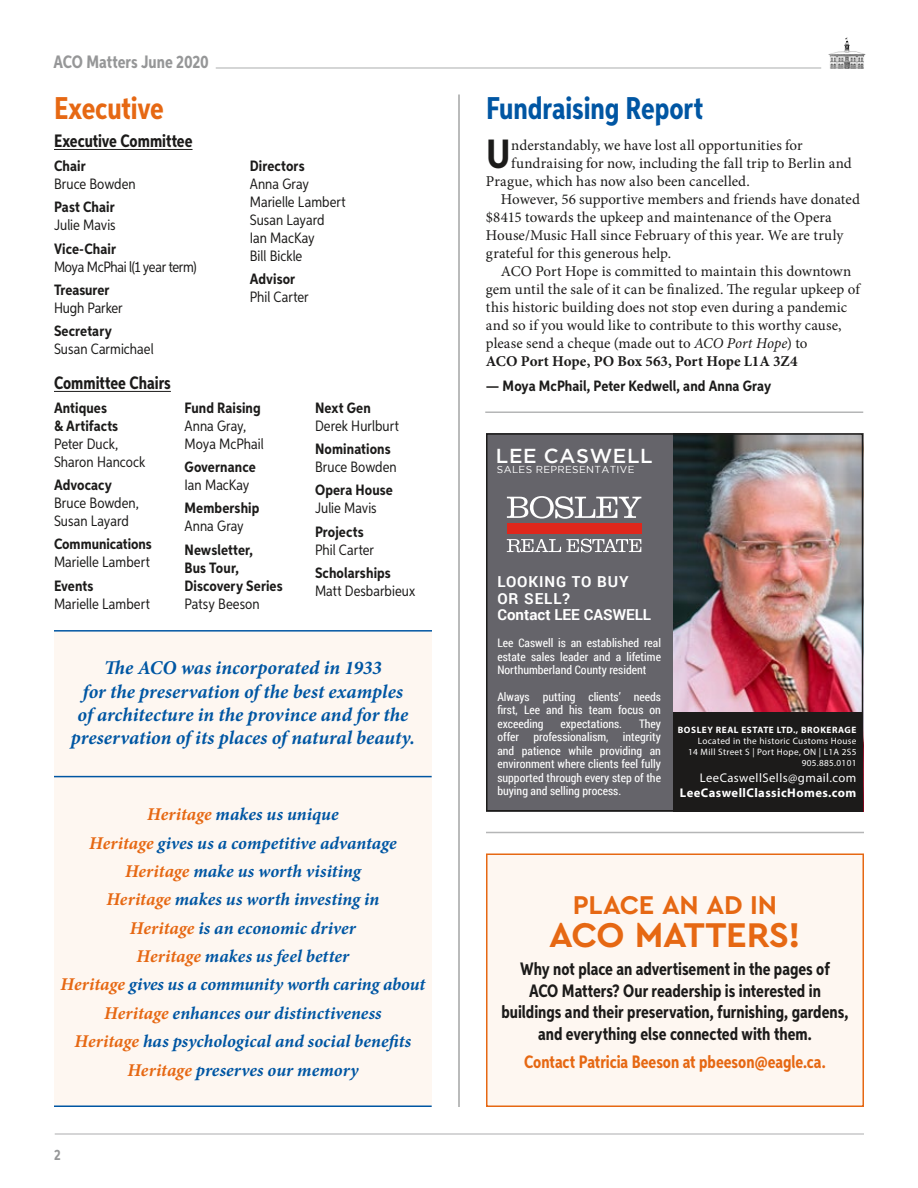
<style>
.page{position:relative;width:918px;height:1188px;background:#fff}
.page>*{position:absolute;margin:0;border:0;box-sizing:border-box;transform-origin:0 0}
.t1{font:700 40.95px "Aspira X Nar";color:#1c1b1a}
.t2{font:700 36px "Cera Pro";letter-spacing:-.015em;color:#e66813}
.t3{font:700 31.5px "Aspira XX Nar";color:#0056a3}
.t4{font:700 31.5px "Aspira XX Nar";letter-spacing:-.005em;color:#e66813}
.t5{font:700 27px "Cera Pro";letter-spacing:-.01em;color:#e66813}
.t6{font:500 20.1px "Gotham";letter-spacing:.035em;color:#fff}
.t7{font:italic 700 19.5px/23.4px "Minion Pro";color:#0056a3;text-align:center}
.t8{font:italic 700 18px/28.3px "Minion Pro";color:#0056a3;text-align:center}
.t9{font:700 18px/21.6px "Aspira XX Nar";color:#1c1b1a;text-align:center}
.t10{font:700 18px "Aspira XX Nar";color:#e66813}
.t11{font:700 18px "Aspira XX Nar";letter-spacing:-.005em;color:#969798}
.t12{font:700 15.15px/16.8px "Roboto";color:#fff}
.t13{font:15px "Minion Pro";letter-spacing:.005em;color:#1c1b1a}
.t14{font:15px/18px "Aspira X Nar";letter-spacing:.005em;color:#1c1b1a}
.t15{font:700 15px/18px "Aspira X Nar";letter-spacing:.005em;color:#1c1b1a}
.t16{font:700 15px "Minion Pro";letter-spacing:-.005em;color:#1c1b1a}
.t17{font:15px "Aspira X Nar";letter-spacing:-.02em;color:#1c1b1a}
.t18{font:700 15px "Aspira XX Nar";color:#969798}
.t19{font:700 12.6px "Myriad Pro";letter-spacing:.035em;color:#fff}
.t20{font:12.6px "Myriad Pro";letter-spacing:.035em;color:#fff}
.t21{font:11.7px/13.5px "Roboto Condensed";color:#fff;text-align:justify}
.t22{font:10.05px "Gotham";letter-spacing:.035em;color:#fff}
.t23{font:9.3px/11.1px "Myriad Pro";letter-spacing:.035em;color:#fff;text-align:right}
.t24{font:700 9.3px "Myriad Pro";letter-spacing:.06em;color:#fff}
.s1{color:#e66813}
.s2{font-style:italic}
</style>
<div class="page">
<hr style="left:55px;top:1133px;width:809px;height:2px;background:#b5b6b7">
<hr style="left:216px;top:67px;width:605px;height:2px;background:#b5b6b7">
<div style="left:54px;top:632px;width:377px;height:475px;background:#fef7f1"></div>
<hr style="left:54px;top:149px;width:139px;height:1px;background:#1c1b1a">
<hr style="left:54px;top:391px;width:117px;height:1px;background:#1c1b1a">
<hr style="left:459px;top:94px;width:1px;height:1013px;background:#767878">
<div style="left:487px;top:854px;width:376px;height:252px;background:#fef7f1"></div>
<div style="left:486px;top:854px;width:378px;height:253px;border:2px solid #e66813"></div>
<hr style="left:54px;top:776px;width:378px;height:1px;background:#0056a3">
<hr style="left:54px;top:1106px;width:378px;height:1px;background:#0056a3">
<hr style="left:54px;top:630px;width:378px;height:2px;background:#0056a3">
<hr style="left:485px;top:411px;width:378px;height:2px;background:#b5b6b7">
<hr style="left:486px;top:832px;width:378px;height:1px;background:#b5b6b7">
<img style="left:673px;top:436px;width:187px;height:276px">
<div style="left:581px;top:712px;width:282px;height:100px;background:#1c1b1a"></div>
<div style="left:486px;top:433px;width:187px;height:379px;background:#65646a"></div>
<div style="left:507px;top:523px;width:134px;height:10px;background:#df271c"></div>
<svg style="left:507px;top:496px;width:134px;height:23px"></svg>
<svg style="left:507px;top:539px;width:134px;height:13px"></svg>
<div style="left:486px;top:433px;width:377px;height:379px;border:2px solid #1c1b1a"></div>
<p class="t11" style="left:54px;top:51px;width:157px">ACO Matters June 2020</p>
<h3 class="t4" style="left:54px;top:89px;width:111px">Executive</h3>
<p class="t9" style="left:54px;top:131px;width:140px">Executive Committee</p>
<p class="t15" style="left:54px;top:157px;width:33px">Chair</p>
<p class="t14" style="left:54px;top:174px;width:83px">Bruce Bowden</p>
<p class="t15" style="left:54px;top:198px;width:62px">Past Chair</p>
<p class="t14" style="left:54px;top:216px;width:63px">Julie Mavis</p>
<p class="t15" style="left:54px;top:240px;width:64px">Vice-Chair</p>
<p class="t17" style="left:54px;top:257px;width:144px">Moya McPhai l(1 year term)</p>
<p class="t15" style="left:54px;top:281px;width:57px">Treasurer</p>
<p class="t14" style="left:54px;top:299px;width:70px">Hugh Parker</p>
<p class="t15" style="left:54px;top:322px;width:59px">Secretary</p>
<p class="t14" style="left:54px;top:340px;width:101px">Susan Carmichael</p>
<p class="t15" style="left:250px;top:157px;width:56px">Directors</p>
<p class="t14" style="left:250px;top:174px;width:97px">Anna Gray<br>Marielle Lambert<br>Susan Layard<br>Ian MacKay<br>Bill Bickle</p>
<p class="t15" style="left:250px;top:270px;width:47px">Advisor</p>
<p class="t14" style="left:250px;top:288px;width:60px">Phil Carter</p>
<p class="t9" style="left:54px;top:372px;width:118px">Committee Chairs</p>
<p class="t15" style="left:54px;top:399px;width:66px">Antiques &amp; Artifacts</p>
<p class="t14" style="left:54px;top:434px;width:93px">Peter Duck,<br>Sharon Hancock</p>
<p class="t15" style="left:54px;top:476px;width:60px">Advocacy</p>
<p class="t14" style="left:54px;top:494px;width:86px">Bruce Bowden,<br>Susan Layard</p>
<p class="t15" style="left:54px;top:535px;width:99px">Communications</p>
<p class="t14" style="left:54px;top:553px;width:97px">Marielle Lambert</p>
<p class="t15" style="left:54px;top:577px;width:41px">Events</p>
<p class="t14" style="left:54px;top:595px;width:97px">Marielle Lambert</p>
<p class="t15" style="left:184px;top:399px;width:78px">Fund Raising</p>
<p class="t14" style="left:184px;top:416px;width:81px">Anna Gray,<br>Moya McPhail</p>
<p class="t15" style="left:184px;top:458px;width:73px">Governance</p>
<p class="t14" style="left:184px;top:476px;width:66px">Ian MacKay</p>
<p class="t15" style="left:184px;top:499px;width:77px">Membership</p>
<p class="t14" style="left:184px;top:517px;width:61px">Anna Gray</p>
<p class="t15" style="left:184px;top:541px;width:100px">Newsletter,<br>Bus Tour,<br>Discovery Series</p>
<p class="t14" style="left:184px;top:595px;width:77px">Patsy Beeson</p>
<p class="t15" style="left:315px;top:399px;width:57px">Next Gen</p>
<p class="t14" style="left:315px;top:416px;width:85px">Derek Hurlburt</p>
<p class="t15" style="left:315px;top:440px;width:77px">Nominations</p>
<p class="t14" style="left:315px;top:458px;width:83px">Bruce Bowden</p>
<p class="t15" style="left:315px;top:481px;width:79px">Opera House</p>
<p class="t14" style="left:315px;top:499px;width:63px">Julie Mavis</p>
<p class="t15" style="left:315px;top:523px;width:50px">Projects</p>
<p class="t14" style="left:315px;top:541px;width:60px">Phil Carter</p>
<p class="t15" style="left:315px;top:564px;width:77px">Scholarships</p>
<p class="t14" style="left:315px;top:582px;width:102px">Matt Desbarbieux</p>
<h3 class="t7" style="left:71px;top:656px;width:346px">The ACO was incorporated in 1933<br>for the preservation of the best examples<br>of architecture in the province and for the preservation of its places of natural beauty.</h3>
<p class="t8" style="left:61px;top:800px;width:366px"><span class="s1">Heritage</span> makes us unique<br><span class="s1">Heritage</span> gives us a competitive advantage <span class="s1">Heritage</span> make us worth visiting<br><span class="s1">Heritage</span> makes us worth investing in<br><span class="s1">Heritage</span> is an economic driver<br><span class="s1">Heritage</span> makes us feel better<br><span class="s1">Heritage</span> gives us a community worth caring about <span class="s1">Heritage</span> enhances our distinctiveness<br><span class="s1">Heritage</span> has psychological and social benefits <span class="s1">Heritage</span> preserves our memory</p>
<p class="t18" style="left:54px;top:1145px;width:8px">2</p>
<h3 class="t3" style="left:486px;top:89px;width:219px">Fundraising Report</h3>
<h1 class="t1" style="left:486px;top:129px;width:26px">U</h1>
<p class="t13" style="left:511px;top:136px;width:293px">nderstandably, we have lost all opportunities for</p>
<p class="t13" style="left:511px;top:154px;width:342px">fundraising for now, including the fall trip to Berlin and</p>
<p class="t13" style="left:486px;top:172px;width:265px">Prague, which has now also been cancelled.</p>
<p class="t13" style="left:501px;top:190px;width:360px">However, 56 supportive members and friends have donated</p>
<p class="t13" style="left:486px;top:208px;width:347px">$8415 towards the upkeep and maintenance of the Opera</p>
<p class="t13" style="left:486px;top:226px;width:359px">House/Music Hall since February of this year. We are truly</p>
<p class="t13" style="left:486px;top:244px;width:187px">grateful for this generous help.</p>
<p class="t13" style="left:501px;top:262px;width:352px">ACO Port Hope is committed to maintain this downtown</p>
<p class="t13" style="left:486px;top:280px;width:375px">gem until the sale of it can be finalized. The regular upkeep of</p>
<p class="t13" style="left:486px;top:298px;width:363px">this historic building does not stop even during a pandemic</p>
<p class="t13" style="left:486px;top:316px;width:357px">and so if you would like to contribute to this worthy cause,</p>
<p class="t13" style="left:486px;top:334px;width:323px">please send a cheque (made out to <span class="s2">ACO Port Hope</span>) to</p>
<p class="t16" style="left:486px;top:351px;width:313px">ACO Port Hope, PO Box 563, Port Hope L1A 3Z4</p>
<p class="t15" style="left:486px;top:377px;width:287px">— Moya McPhail, Peter Kedwell, and Anna Gray</p>
<h3 class="t6" style="left:496px;top:444px;width:158px">LEE CASWELL</h3>
<p class="t22" style="left:497px;top:464px;width:139px">SALES REPRESENTATIVE</p>
<p class="t12" style="left:497px;top:572px;width:155px">LOOKING TO BUY<br>OR SELL?<br>Contact LEE CASWELL</p>
<p class="t21" style="left:497px;top:636px;width:165px">Lee Caswell is an established real estate sales leader and a lifetime Northumberland County resident</p>
<p class="t21" style="left:497px;top:690px;width:165px">Always putting clients’ needs first, Lee and his team focus on exceeding</p>
<p class="t21" style="left:497px;top:717px;width:165px;text-indent:142px">They offer professionalism, integrity and patience while providing an environment where clients feel fully supported through every step of the buying and selling process.</p>
<p class="t24" style="left:678px;top:724px;width:180px">BOSLEY REAL ESTATE LTD., BROKERAGE</p>
<p class="t21" style="left:561px;top:717px;width:63px">expectations.</p>
<p class="t23" style="left:688px;top:735px;width:170px">Located in the historic Customs House<br>14 Mill Street S | Port Hope, ON | L1A 2S5<br>905.885.0101</p>
<p class="t20" style="left:700px;top:770px;width:158px">LeeCaswellSells@gmail.com</p>
<p class="t19" style="left:680px;top:784px;width:178px">LeeCaswellClassicHomes.com</p>
<h3 class="t5" style="left:573px;top:887px;width:206px">PLACE AN AD IN</h3>
<h2 class="t2" style="left:549px;top:911px;width:253px">ACO MATTERS!</h2>
<p class="t9" style="left:501px;top:958px;width:349px">Why not place an advertisement in the pages of<br>ACO Matters? Our readership is interested in buildings and their preservation, furnishing, gardens, and everything else connected with them.</p>
<p class="t10" style="left:524px;top:1051px;width:303px">Contact Patricia Beeson at pbeeson@eagle.ca.</p>
</div>
